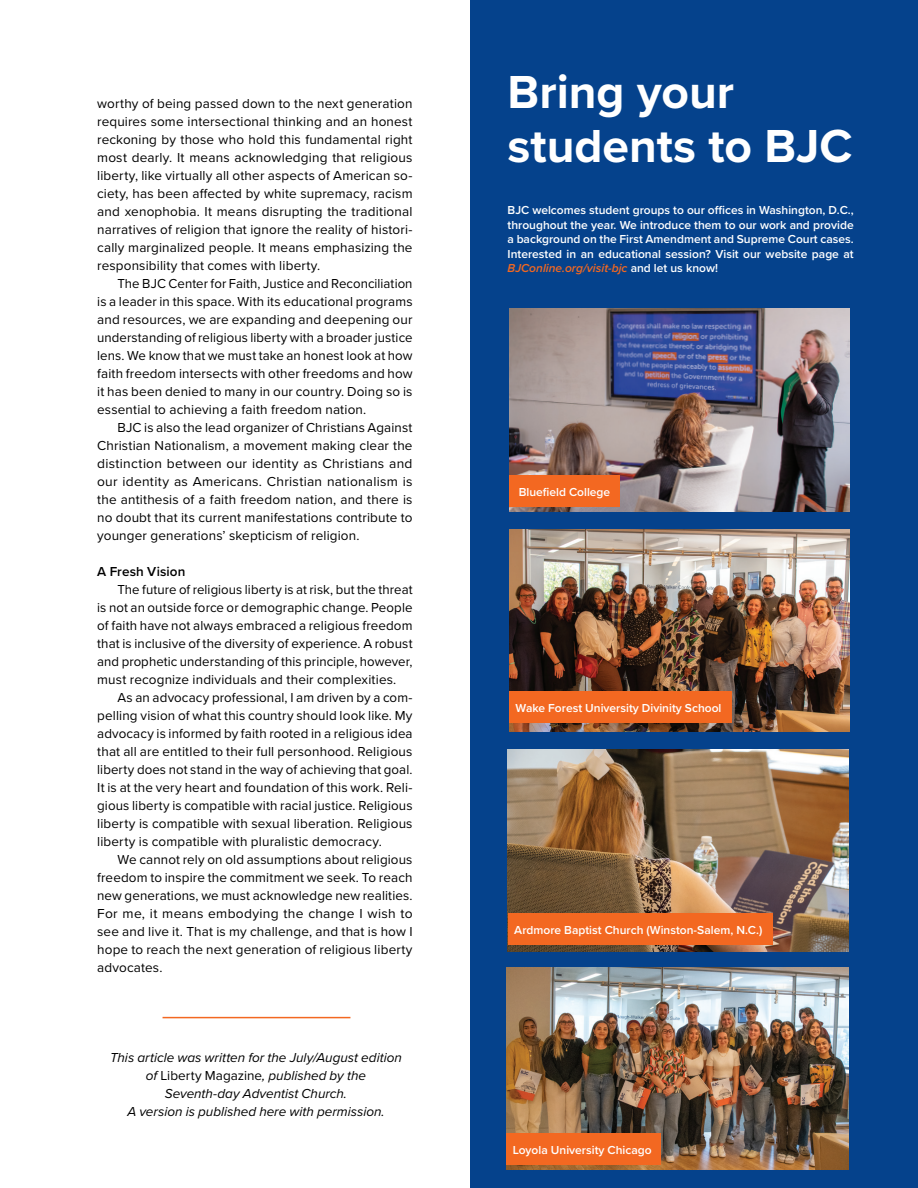
<style>
.page{position:relative;width:918px;height:1188px;background:#fff}
.page>*{position:absolute;margin:0;border:0;box-sizing:border-box;transform-origin:0 0}
.Headline-1{font:700 48px/54px "Proxima Nova";color:#fff}
.Body-Text-Full-Justi{font:13.5px/18px "Proxima Nova";letter-spacing:.01em;color:#000;text-align:justify}
.Body-Text-Full-Justi-2{font:italic 13.5px/18px "Proxima Nova";color:#000;text-align:center}
.Body-Text-Full-Justi-3{font:600 13.5px "Proxima Nova";letter-spacing:.01em;color:#000}
.Paragraph_Style_2{font:600 12px/14.4px "Proxima Nova";color:#fff;text-align:justify}
.s1{font-style:normal}
.s2{font-style:italic;color:#f36821}
</style>
<div class="page">
<div style="left:471px;top:0;width:447px;height:1188px;background:#05428c"></div>
<hr style="left:163px;top:1017px;width:187px;height:1px;background:#f36821">
<img style="left:509px;top:309px;width:341px;height:202px">
<img style="left:509px;top:529px;width:341px;height:203px">
<img style="left:508px;top:749px;width:341px;height:203px">
<img style="left:506px;top:967px;width:343px;height:203px">
<div style="left:507px;top:1134px;width:154px;height:31px;background:#f36821"></div>
<div style="left:509px;top:475px;width:111px;height:32px;background:#f36821"></div>
<div style="left:509px;top:691px;width:223px;height:32px;background:#f36821"></div>
<div style="left:508px;top:914px;width:265px;height:31px;background:#f36821"></div>
<p class="Body-Text-Full-Justi" style="left:97px;top:94px;width:317px">worthy of being passed down to the next generation requires some intersectional thinking and an honest reckoning by those who hold this fundamental right most dearly. It means acknowledging that religious liberty, like virtually all other aspects of American so&shy;ciety, has been affected by white supremacy, racism and xenophobia. It means disrupting the traditional narratives of religion that ignore the reality of histori&shy;cally marginalized people. It means emphasizing the responsibility that comes with liberty.</p>
<p class="Body-Text-Full-Justi" style="left:97px;top:274px;width:317px;text-indent:20px">The BJC Center for Faith, Justice and Reconciliation is a leader in this space. With its educational programs and resources, we are expanding and deepening our understanding of religious liberty with a broader justice lens. We know that we must take an honest look at how faith freedom intersects with other freedoms and how it has been denied to many in our country. Doing so is essential to achieving a faith freedom nation.</p>
<p class="Body-Text-Full-Justi" style="left:97px;top:418px;width:317px;text-indent:20px">BJC is also the lead organizer of Christians Against Christian Nationalism, a movement making clear the distinction between our identity as Christians and our identity as Americans. Christian nationalism is the antithesis of a faith freedom nation, and there is no doubt that its current manifestations contribute to younger generations’ skepticism of religion.</p>
<p class="Body-Text-Full-Justi-3" style="left:97px;top:561px;width:90px">A Fresh Vision</p>
<p class="Body-Text-Full-Justi" style="left:97px;top:580px;width:317px;text-indent:20px">The future of religious liberty is at risk, but the threat is not an outside force or demographic change. People of faith have not always embraced a religious freedom that is inclusive of the diversity of experience. A robust and prophetic understanding of this principle, however, must recognize individuals and their complexities.</p>
<p class="Body-Text-Full-Justi" style="left:97px;top:688px;width:317px;text-indent:20px">As an advocacy professional, I am driven by a com&shy;pelling vision of what this country should look like. My advocacy is informed by faith rooted in a religious idea that all are entitled to their full personhood. Religious liberty does not stand in the way of achieving that goal.<br>It is at the very heart and foundation of this work. Reli&shy;gious liberty is compatible with racial justice. Religious liberty is compatible with sexual liberation. Religious liberty is compatible with pluralistic democracy.</p>
<p class="Body-Text-Full-Justi" style="left:97px;top:850px;width:317px;text-indent:20px">We cannot rely on old assumptions about religious freedom to inspire the commitment we seek. To reach new generations, we must acknowledge new realities.<br>For me, it means embodying the change I wish to see and live it. That is my challenge, and that is how I hope to reach the next generation of religious liberty advocates.</p>
<p class="Body-Text-Full-Justi-2" style="left:110px;top:1048px;width:293px">This article was written for the July/August edition of <span class="s1">Liberty Magazine</span>, published by the Seventh-day Adventist Church.<br>A version is published here with permission.</p>
<p class="Headline-1" style="left:508px;top:64px;width:346px">Bring your students to BJC</p>
<p class="Paragraph_Style_2" style="left:508px;top:203px;width:348px">BJC welcomes student groups to our offices in Washington, D.C., throughout the year. We introduce them to our work and provide a background on the First Amendment and Supreme Court cases.<br>Interested in an educational session? Visit our website page at <span class="s2">BJConline.org/visit-bjc</span> and let us know!</p>
<p class="Paragraph_Style_2" style="left:519px;top:484px;width:93px">Bluefield College</p>
<p class="Paragraph_Style_2" style="left:516px;top:700px;width:207px">Wake Forest University Divinity School</p>
<p class="Paragraph_Style_2" style="left:514px;top:923px;width:250px">Ardmore Baptist Church (Winston-Salem, N.C.)</p>
<p class="Paragraph_Style_2" style="left:513px;top:1143px;width:141px">Loyola University Chicago</p>
</div>
